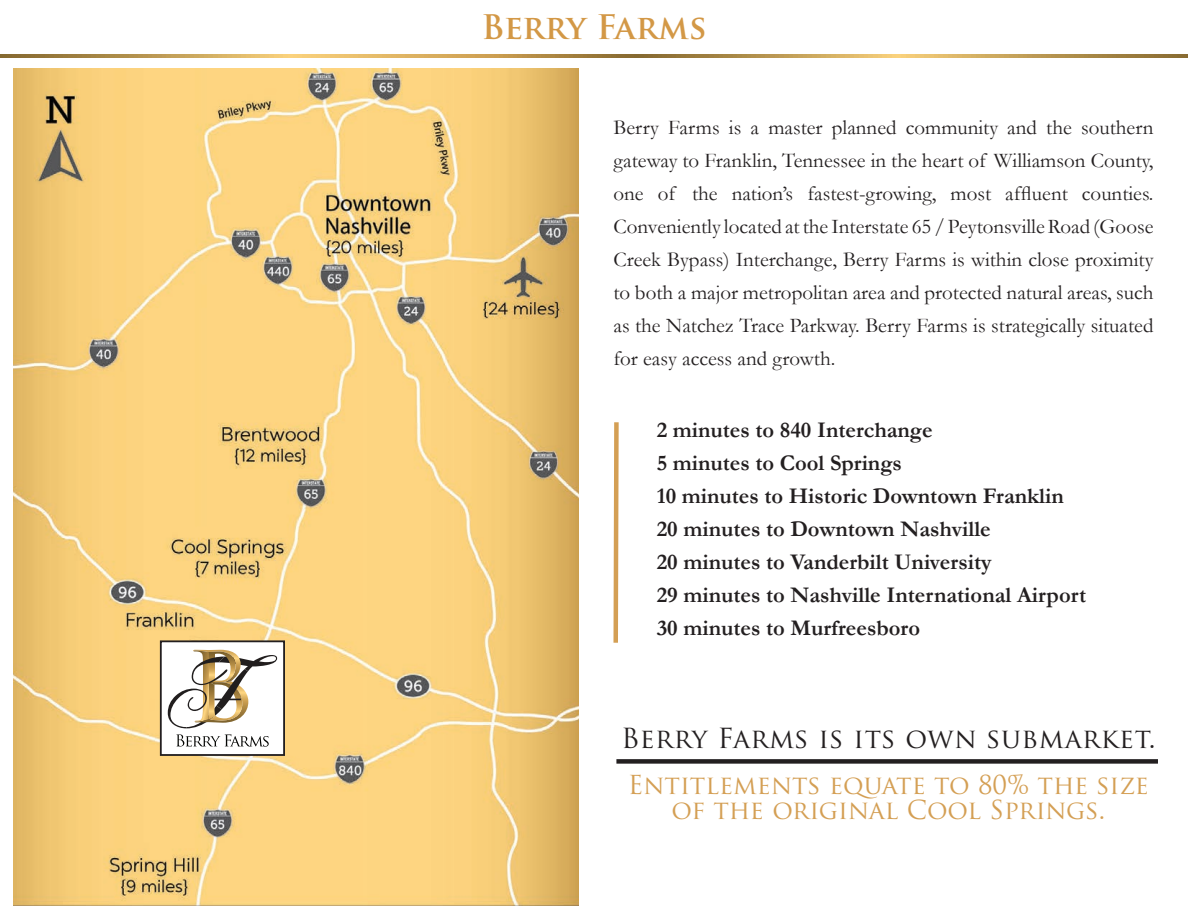
<style>
.page{position:relative;width:1188px;height:918px;background:#fff}
.page>*{position:absolute;margin:0;border:0;box-sizing:border-box;transform-origin:0 0}
.t1{font:700 33px "Trajan Pro";letter-spacing:-.01em;color:#d39846}
.t2{font:27px "Trajan Pro";letter-spacing:.02em;color:#231f20}
.t3{font:25.5px/25.5px "Trajan Pro";color:#d49f54;text-align:center}
.t4{font:700 22.5px "Garamond";color:#231f20}
.t5{font:21px/33px "Garamond";color:#231f20;text-align:justify}
</style>
<div class="page">
<svg style="left:0;top:54px;width:1188px;height:3px;background:#bf9b53"></svg>
<img style="left:14px;top:68px;width:565px;height:837px">
<div style="left:161px;top:641px;width:123px;height:114px;background:#fff"></div>
<svg style="left:168px;top:650px;width:109px;height:78px"></svg>
<svg style="left:176px;top:734px;width:93px;height:13px"></svg>
<div style="left:160px;top:640px;width:125px;height:116px;border:2px solid #231f20"></div>
<svg style="left:613px;top:422px;width:6px;height:221px"></svg>
<div style="left:616px;top:759px;width:542px;height:5px;background:#231f20"></div>
<h1 class="t1" style="left:481px;top:7px;width:227px">Berry Farms</h1>
<p class="t5" style="left:613px;top:111px;width:542px">Berry Farms is a master planned community and the southern gateway to Franklin, Tennessee in the heart of Williamson County, one of the nation’s fastest-growing, most affluent counties.<br>Conveniently located at the Interstate 65 / Peytonsville Road (Goose Creek Bypass) Interchange, Berry Farms is within close proximity to both a major metropolitan area and protected natural areas, such as the Natchez Trace Parkway. Berry Farms is strategically situated for easy access and growth.</p>
<p class="t4" style="left:657px;top:415px;width:277px">2 minutes to 840 Interchange</p>
<p class="t4" style="left:657px;top:448px;width:247px">5 minutes to Cool Springs</p>
<p class="t4" style="left:657px;top:481px;width:408px">10 minutes to Historic Downtown Franklin</p>
<p class="t4" style="left:657px;top:514px;width:336px">20 minutes to Downtown Nashville</p>
<p class="t4" style="left:657px;top:547px;width:337px">20 minutes to Vanderbilt University</p>
<p class="t4" style="left:657px;top:580px;width:431px">29 minutes to Nashville International Airport</p>
<p class="t4" style="left:657px;top:613px;width:265px">30 minutes to Murfreesboro</p>
<p class="t2" style="left:621px;top:721px;width:536px">Berry Farms is its own submarket.</p>
<p class="t3" style="left:628px;top:771px;width:523px">Entitlements equate to 80% the size of the original Cool Springs.</p>
</div>
